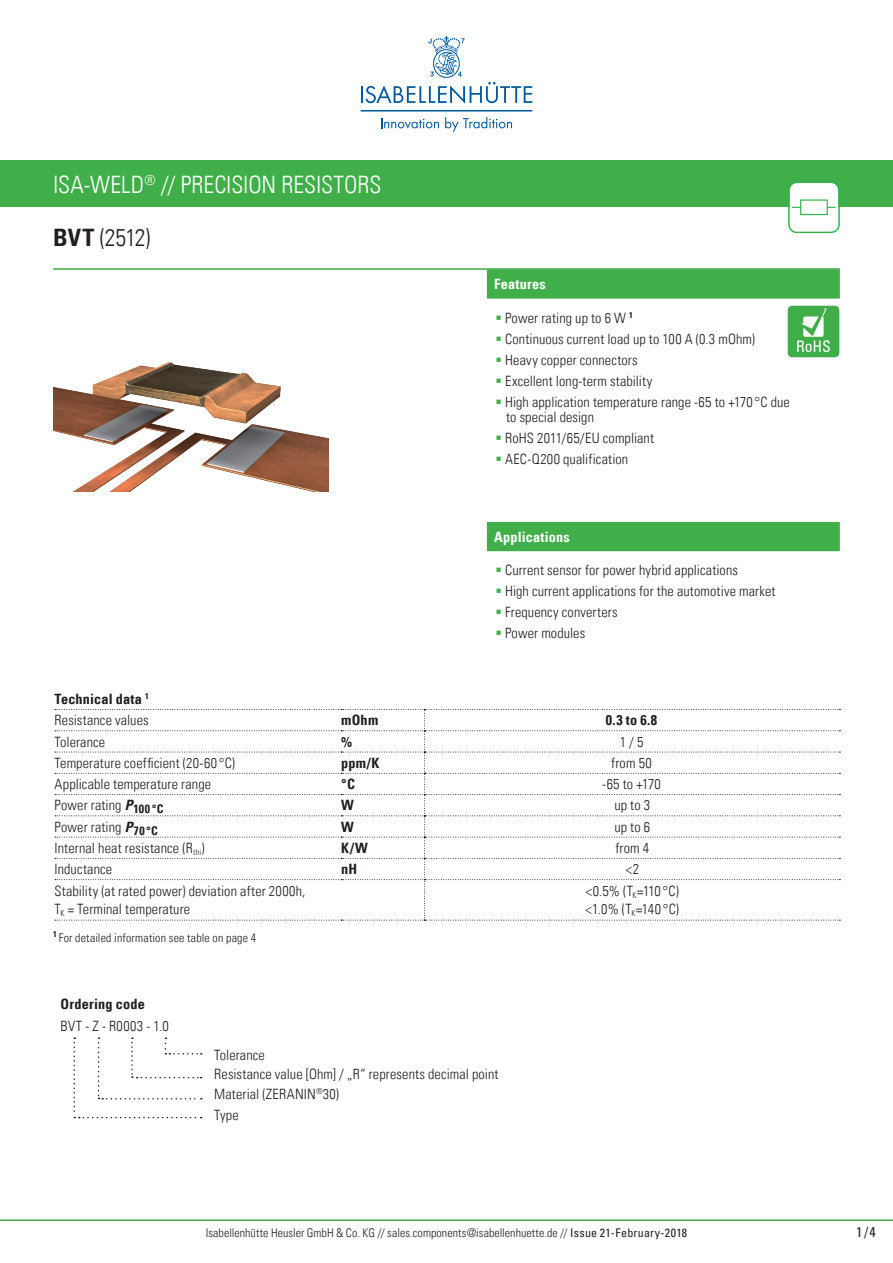
<style>
.page{position:relative;width:893px;height:1263px;background:#fff}
.page>*{position:absolute;margin:0;border:0;box-sizing:border-box;transform-origin:0 0}
.t1{font:24px "Univers Com 47 Light Cond";color:#fff}
.t2{font:24px "Univers Com 47 Light Cond";color:#231f20}
.t3{font:14.25px/18px "Univers Com 47 Light Cond";letter-spacing:.01em;color:#231f20}
.t4{font:14.25px "Univers Com 67 Bold Cond";letter-spacing:.01em;color:#231f20}
.t5{font:14.25px "Univers Com 67 Bold Cond";letter-spacing:.015em;color:#fff}
.t6{font:14.25px "Univers Com 47 Light Cond";letter-spacing:.03em;color:#231f20}
.t7{font:condensed 14.25px "Univers Com 57";color:#231f20}
.t8{font:12px "Univers Com 47 Light Cond";letter-spacing:.01em;color:#231f20}
.s1{font-family:"Univers Com 67 Bold Cond"}
.s2{color:#40ae49}
.s3{font-family:"Univers Com 67 Bold Cond Obl"}
.s4{font-family:"Univers Com 57";font-stretch:condensed}
</style>
<div class="page">
<hr style="left:0;top:1219px;width:893px;height:2px;background:#40ae49">
<svg style="left:381px;top:118px;width:58px;height:11px"></svg>
<svg style="left:445px;top:117px;width:67px;height:15px"></svg>
<svg style="left:361px;top:36px;width:171px;height:68px"></svg>
<hr style="left:361px;top:110px;width:171px;height:2px;background:#00599b">
<div style="left:0;top:161px;width:893px;height:46px;background:#40ae49"></div>
<hr style="left:53px;top:268px;width:787px;height:2px;background:#40ae49">
<svg style="left:788px;top:183px;width:52px;height:50px"></svg>
<div style="left:487px;top:269px;width:353px;height:30px;background:#40ae49;border:2px solid #40ae49"></div>
<div style="left:487px;top:522px;width:353px;height:29px;background:#40ae49"></div>
<svg style="left:55px;top:709px;width:785px;height:212px"></svg>
<svg style="left:73px;top:1037px;width:129px;height:81px"></svg>
<img style="left:787px;top:305px;width:53px;height:53px">
<img style="left:53px;top:362px;width:275px;height:129px">
<h1 class="t1" style="left:53px;top:170px;width:330px">ISA-WELD<sup>®</sup> // PRECISION RESISTORS</h1>
<h1 class="t2" style="left:53px;top:223px;width:99px"><span class="s1">BVT</span> (2512)</h1>
<p class="t5" style="left:494px;top:275px;width:53px">Features</p>
<p class="t3" style="left:495px;top:309px;width:139px"><span class="s2">▪</span> Power rating up to 6 W <sup>1</sup></p>
<p class="t3" style="left:495px;top:330px;width:261px"><span class="s2">▪</span> Continuous current load up to 100 A (0.3 mOhm)</p>
<p class="t3" style="left:495px;top:351px;width:144px"><span class="s2">▪</span> Heavy copper connectors</p>
<p class="t3" style="left:495px;top:372px;width:158px"><span class="s2">▪</span> Excellent long-term stability</p>
<p class="t3" style="left:506px;top:394px;width:285px;line-height:15.8px;text-indent:-11px"><span class="s2">▪</span> High application temperature range -65 to +170 °C due to special design</p>
<p class="t3" style="left:495px;top:429px;width:160px"><span class="s2">▪</span> RoHS 2011/65/EU compliant</p>
<p class="t3" style="left:495px;top:450px;width:134px"><span class="s2">▪</span> AEC-Q200 qualification</p>
<p class="t5" style="left:494px;top:528px;width:77px">Applications</p>
<p class="t3" style="left:495px;top:561px;width:244px"><span class="s2">▪</span> Current sensor for power hybrid applications</p>
<p class="t3" style="left:495px;top:582px;width:282px"><span class="s2">▪</span> High current applications for the automotive market</p>
<p class="t3" style="left:495px;top:603px;width:124px"><span class="s2">▪</span> Frequency converters</p>
<p class="t3" style="left:495px;top:624px;width:91px"><span class="s2">▪</span> Power modules</p>
<p class="t4" style="left:55px;top:690px;width:96px">Technical data <sup>1</sup></p>
<p class="t3" style="left:55px;top:711px;width:96px">Resistance values</p>
<p class="t4" style="left:341px;top:711px;width:39px">mOhm</p>
<p class="t4" style="left:606px;top:711px;width:53px">0.3 to 6.8</p>
<p class="t3" style="left:55px;top:732px;width:52px">Tolerance</p>
<p class="t4" style="left:341px;top:733px;width:13px">%</p>
<p class="t3" style="left:620px;top:732px;width:25px">1 / 5</p>
<p class="t3" style="left:55px;top:754px;width:182px">Temperature coefficient (20-60 °C)</p>
<p class="t4" style="left:341px;top:754px;width:40px">ppm/K</p>
<p class="t3" style="left:611px;top:754px;width:42px">from 50</p>
<p class="t3" style="left:55px;top:775px;width:158px">Applicable temperature range</p>
<p class="t4" style="left:341px;top:775px;width:15px">°C</p>
<p class="t3" style="left:602px;top:775px;width:60px">-65 to +170</p>
<p class="t3" style="left:55px;top:796px;width:110px">Power rating <span class="s3">P</span><sub>100</sub> <sub>°C</sub></p>
<p class="t4" style="left:341px;top:796px;width:14px">W</p>
<p class="t3" style="left:614px;top:796px;width:37px">up to 3</p>
<p class="t3" style="left:55px;top:818px;width:105px">Power rating <span class="s3">P</span><sub>70</sub> <sub>°C</sub></p>
<p class="t4" style="left:341px;top:818px;width:14px">W</p>
<p class="t3" style="left:614px;top:818px;width:37px">up to 6</p>
<p class="t3" style="left:55px;top:839px;width:152px">Internal heat resistance (R<sub>thi</sub>)</p>
<p class="t4" style="left:341px;top:839px;width:28px">K/W</p>
<p class="t3" style="left:615px;top:839px;width:35px">from 4</p>
<p class="t3" style="left:55px;top:860px;width:59px">Inductance</p>
<p class="t4" style="left:341px;top:860px;width:18px">nH</p>
<p class="t3" style="left:626px;top:860px;width:15px">&lt;2</p>
<p class="t3" style="left:55px;top:882px;width:252px">Stability (at rated power) deviation after 2000h,<br>T<sub>K</sub> = Terminal temperature</p>
<p class="t3" style="left:586px;top:882px;width:95px">&lt;0.5% (T<sub>K</sub>=110 °C) &lt;1.0% (T<sub>K</sub>=140 °C)</p>
<p class="t8" style="left:53px;top:930px;width:204px"><sup>1</sup> For detailed information see table on page 4</p>
<p class="t4" style="left:61px;top:995px;width:86px">Ordering code</p>
<p class="t6" style="left:61px;top:1017px;width:110px">BVT - Z - R0003 - 1.0</p>
<p class="t3" style="left:214px;top:1045px;width:286px;line-height:19.5px">Tolerance<br>Resistance value [Ohm] / „R“ represents decimal point<br>Material (ZERANIN<sup>®</sup>30)</p>
<p class="t3" style="left:214px;top:1106px;width:26px">Type</p>
<p class="t8" style="left:206px;top:1225px;width:483px">Isabellenhütte Heusler GmbH &amp; Co. KG // sales.components@isabellenhuette.de // <span class="s4">Issue 21-February-2018</span></p>
<p class="t7" style="left:856px;top:1222px;width:21px">1/4</p>
</div>
